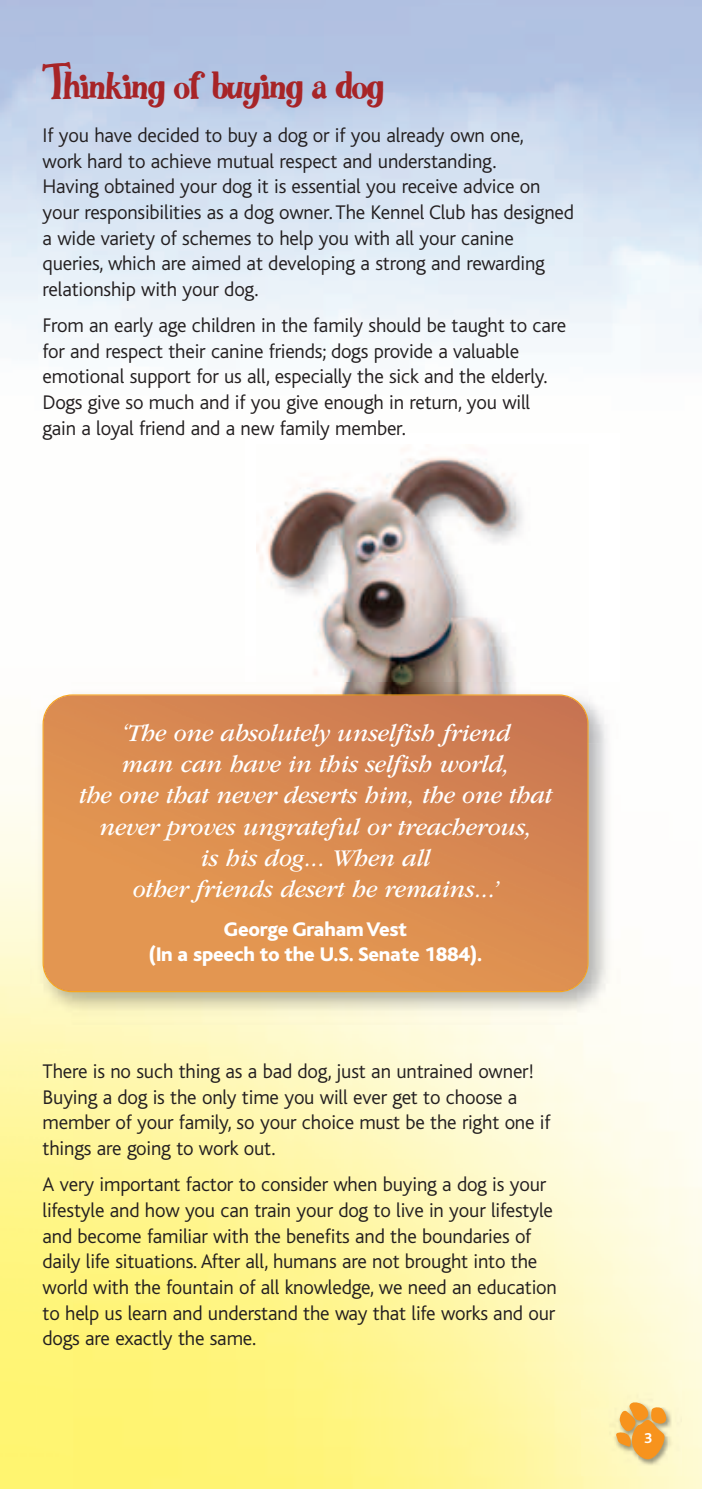
<style>
.page{position:relative;width:702px;height:1489px;background:#fff}
.page>*{position:absolute;margin:0;border:0;box-sizing:border-box;transform-origin:0 0}
.t1{font:40px "WG";letter-spacing:-.01em;color:#a72427}
.t2{font:italic 25px/31.2px "ITC Garamond Std";letter-spacing:-.01em;color:#fff;text-align:center}
.t3{font:300 20.5px/25.5px "Bliss";letter-spacing:-.01em;color:#231f20}
.t4{font:800 20.5px/25px "Bliss";letter-spacing:-.01em;color:#fff;text-align:center}
.t5{font:700 15px "Bliss";color:#fff}
</style>
<div class="page">
<img style="left:256px;top:444px;width:274px;height:238px">
<img style="left:581px;top:1380px;width:100px;height:95px">
<svg style="left:616px;top:1402px;width:50px;height:57px"></svg>
<img style="left:30px;top:682px;width:590px;height:342px">
<img style="left:44px;top:695px;width:543px;height:295px">
<h1 class="t1" style="left:43px;top:71px;width:343px">Thinking of buying a dog</h1>
<p class="t3" style="left:43px;top:124px;width:533px">If you have decided to buy a dog or if you already own one,<br>work hard to achieve mutual respect and understanding.<br>Having obtained your dog it is essential you receive advice on your responsibilities as a dog owner. The Kennel Club has designed a wide variety of schemes to help you with all your canine queries, which are aimed at developing a strong and rewarding relationship with your dog.</p>
<p class="t3" style="left:43px;top:314px;width:525px">From an early age children in the family should be taught to care for and respect their canine friends; dogs provide a valuable emotional support for us all, especially the sick and the elderly.<br>Dogs give so much and if you give enough in return, you will gain a loyal friend and a new family member.</p>
<p class="t2" style="left:79px;top:719px;width:475px">‘The one absolutely unselfish friend<br>man can have in this selfish world,<br>the one that never deserts him, the one that never proves ungrateful or treacherous,<br>is his dog... When all<br>other friends desert he remains...’</p>
<p class="t4" style="left:148px;top:916px;width:335px">George Graham Vest<br>(In a speech to the U.S. Senate 1884).</p>
<p class="t3" style="left:43px;top:1060px;width:509px">There is no such thing as a bad dog, just an untrained owner!<br>Buying a dog is the only time you will ever get to choose a member of your family, so your choice must be the right one if things are going to work out.</p>
<p class="t3" style="left:43px;top:1173px;width:516px">A very important factor to consider when buying a dog is your lifestyle and how you can train your dog to live in your lifestyle and become familiar with the benefits and the boundaries of daily life situations. After all, humans are not brought into the world with the fountain of all knowledge, we need an education to help us learn and understand the way that life works and our dogs are exactly the same.</p>
<p class="t5" style="left:644px;top:1431px;width:10px">3</p>
</div>
